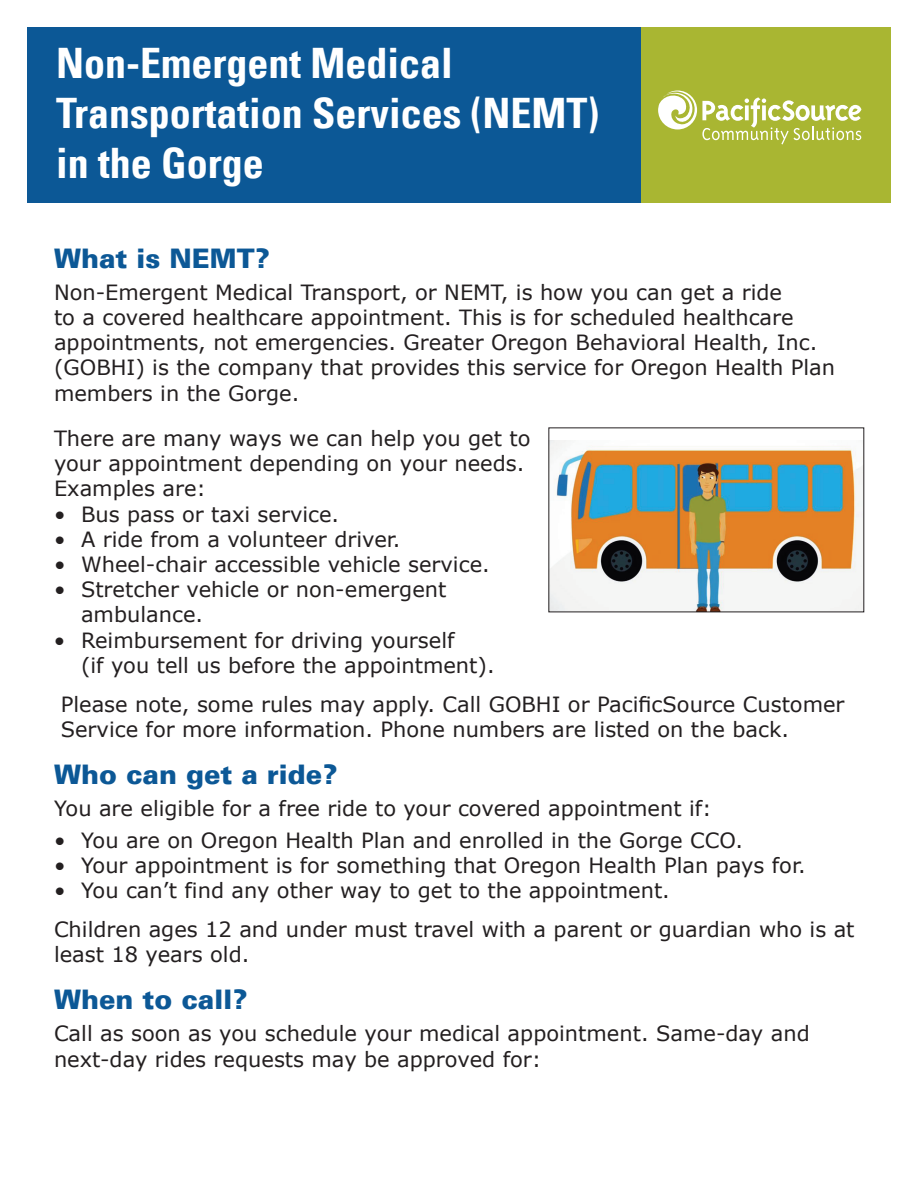
<style>
.page{position:relative;width:918px;height:1188px;background:#fff}
.page>*{position:absolute;margin:0;border:0;box-sizing:border-box;transform-origin:0 0}
.t1{font:700 condensed 42px/50.4px "Univers LT";color:#fff}
.t2{font:900 27px "Univers LT";color:#0c5896}
.t3{font:21px/25.2px "Verdana";color:#231f20}
</style>
<div class="page">
<div style="left:27px;top:27px;width:617px;height:175px;background:#0c5896"></div>
<div style="left:642px;top:27px;width:249px;height:175px;background:#a9b632"></div>
<svg style="left:658px;top:91px;width:203px;height:54px"></svg>
<img style="left:551px;top:441px;width:311px;height:169px">
<h1 class="t1" style="left:56px;top:37px;width:544px">Non-Emergent Medical<br>Transportation Services (NEMT) in the Gorge</h1>
<p class="t2" style="left:54px;top:241px;width:217px">What is NEMT?</p>
<p class="t3" style="left:54px;top:279px;width:783px">Non-Emergent Medical Transport, or NEMT, is how you can get a ride<br>to a covered healthcare appointment. This is for scheduled healthcare appointments, not emergencies. Greater Oregon Behavioral Health, Inc. (GOBHI) is the company that provides this service for Oregon Health Plan members in the Gorge.</p>
<p class="t3" style="left:54px;top:426px;width:478px">There are many ways we can help you get to your appointment depending on your needs.<br>Examples are:</p>
<p class="t3" style="left:54px;top:501px;width:287px">• Bus pass or taxi service.</p>
<p class="t3" style="left:54px;top:526px;width:348px">• A ride from a volunteer driver.</p>
<p class="t3" style="left:54px;top:552px;width:437px">• Wheel-chair accessible vehicle service.</p>
<p class="t3" style="left:81px;top:577px;width:367px;text-indent:-27px">• Stretcher vehicle or non-emergent ambulance.</p>
<p class="t3" style="left:81px;top:627px;width:415px;text-indent:-27px">• Reimbursement for driving yourself<br>(if you tell us before the appointment).</p>
<p class="t3" style="left:61px;top:691px;width:785px">Please note, some rules may apply. Call GOBHI or PacificSource Customer<br>Service for more information. Phone numbers are listed on the back.</p>
<p class="t2" style="left:54px;top:757px;width:285px">Who can get a ride?</p>
<p class="t3" style="left:54px;top:796px;width:659px">You are eligible for a free ride to your covered appointment if:</p>
<p class="t3" style="left:54px;top:827px;width:691px">• You are on Oregon Health Plan and enrolled in the Gorge CCO.</p>
<p class="t3" style="left:54px;top:853px;width:753px">• Your appointment is for something that Oregon Health Plan pays for.</p>
<p class="t3" style="left:54px;top:871px;width:802px;line-height:38.7px">• You can’t find any other way to get to the appointment.<br>Children ages 12 and under must travel with a parent or guardian who is at</p>
<p class="t3" style="left:54px;top:942px;width:197px">least 18 years old.</p>
<p class="t2" style="left:54px;top:983px;width:195px">When to call?</p>
<p class="t3" style="left:54px;top:1021px;width:757px">Call as soon as you schedule your medical appointment. Same-day and next-day rides requests may be approved for:</p>
</div>
